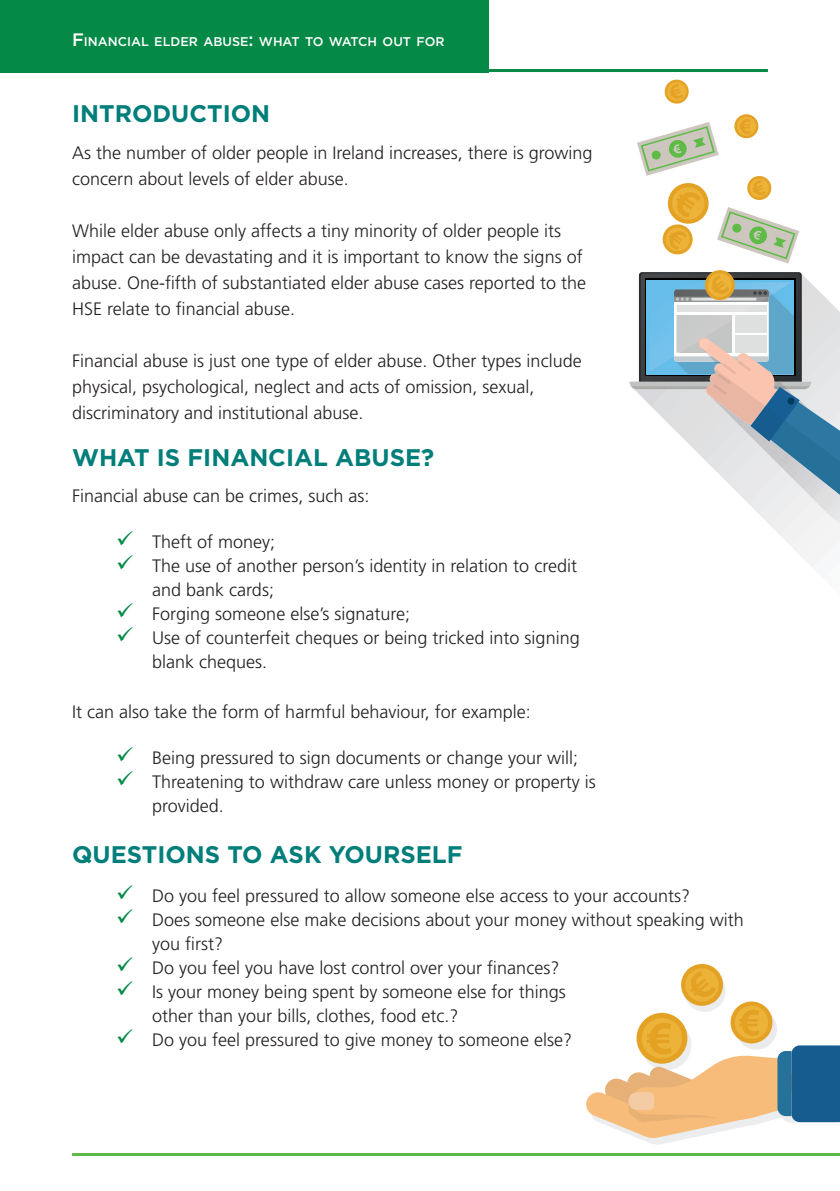
<style>
.page{position:relative;width:840px;height:1191px;background:#fff}
.page>*{position:absolute;margin:0;border:0;box-sizing:border-box;transform-origin:0 0}
.t1{font:700 24px "Gotham";color:#007e7a}
.t2{font:300 18px/26px "Frutiger LT Std";color:#231f20}
.t3{font:500 12.6px "Gotham";color:#fff}
.s1{font-size:18px}
.s2{color:#058946}
</style>
<div class="page">
<img style="left:814px;top:495px;width:25px;height:29px">
<img style="left:792px;top:495px;width:23px;height:6px">
<svg style="left:733px;top:114px;width:25px;height:24px"></svg>
<div style="left:736px;top:117px;width:19px;height:19px;background:#edb339;border-radius:50%"></div>
<svg style="left:664px;top:79px;width:25px;height:25px"></svg>
<svg style="left:629px;top:119px;width:210px;height:376px"></svg>
<hr style="left:72px;top:1153px;width:767px;height:3px;background:#5dbb46">
<hr style="left:839px;top:0;width:1px;height:72px;background:#058946">
<div style="left:0;top:0;width:488px;height:72px;background:#058946"></div>
<hr style="left:471px;top:69px;width:296px;height:3px;background:#058946">
<svg style="left:586px;top:963px;width:253px;height:181px"></svg>
<p class="t3" style="left:72px;top:34px;width:374px"><span class="s1">F</span>INANCIAL ELDER ABUSE<span class="s1">:</span> WHAT TO WATCH OUT FOR</p>
<p class="t1" style="left:72px;top:99px;width:199px">INTRODUCTION</p>
<p class="t2" style="left:72px;top:140px;width:521px">As the number of older people in Ireland increases, there is growing concern about levels of elder abuse.</p>
<p class="t2" style="left:72px;top:218px;width:515px">While elder abuse only affects a tiny minority of older people its impact can be devastating and it is important to know the signs of abuse. One-fifth of substantiated elder abuse cases reported to the HSE relate to financial abuse.</p>
<p class="t2" style="left:72px;top:348px;width:511px">Financial abuse is just one type of elder abuse. Other types include physical, psychological, neglect and acts of omission, sexual, discriminatory and institutional abuse.</p>
<p class="t1" style="left:72px;top:443px;width:363px">WHAT IS FINANCIAL ABUSE?</p>
<p class="t2" style="left:72px;top:483px;width:299px">Financial abuse can be crimes, such as:</p>
<p class="t2" style="left:116px;top:529px;width:161px"><span class="s2">✓</span> Theft of money;</p>
<p class="t2" style="left:152px;top:554px;width:426px;line-height:24px;text-indent:-36px"><span class="s2">✓</span> The use of another person’s identity in relation to credit and bank cards;</p>
<p class="t2" style="left:116px;top:601px;width:295px"><span class="s2">✓</span> Forging someone else’s signature;</p>
<p class="t2" style="left:152px;top:626px;width:429px;line-height:24px;text-indent:-36px"><span class="s2">✓</span> Use of counterfeit cheques or being tricked into signing blank cheques.</p>
<p class="t2" style="left:72px;top:699px;width:460px">It can also take the form of harmful behaviour, for example:</p>
<p class="t2" style="left:116px;top:745px;width:463px"><span class="s2">✓</span> Being pressured to sign documents or change your will;</p>
<p class="t2" style="left:152px;top:770px;width:445px;line-height:24px;text-indent:-36px"><span class="s2">✓</span> Threatening to withdraw care unless money or property is provided.</p>
<p class="t1" style="left:72px;top:839px;width:392px">QUESTIONS TO ASK YOURSELF</p>
<p class="t2" style="left:116px;top:883px;width:575px"><span class="s2">✓</span> Do you feel pressured to allow someone else access to your accounts?</p>
<p class="t2" style="left:152px;top:908px;width:593px;line-height:24px;text-indent:-36px"><span class="s2">✓</span> Does someone else make decisions about your money without speaking with you first?</p>
<p class="t2" style="left:116px;top:955px;width:444px"><span class="s2">✓</span> Do you feel you have lost control over your finances?</p>
<p class="t2" style="left:152px;top:980px;width:415px;line-height:24px;text-indent:-36px"><span class="s2">✓</span> Is your money being spent by someone else for things other than your bills, clothes, food etc.?</p>
<p class="t2" style="left:116px;top:1027px;width:457px"><span class="s2">✓</span> Do you feel pressured to give money to someone else?</p>
</div>
